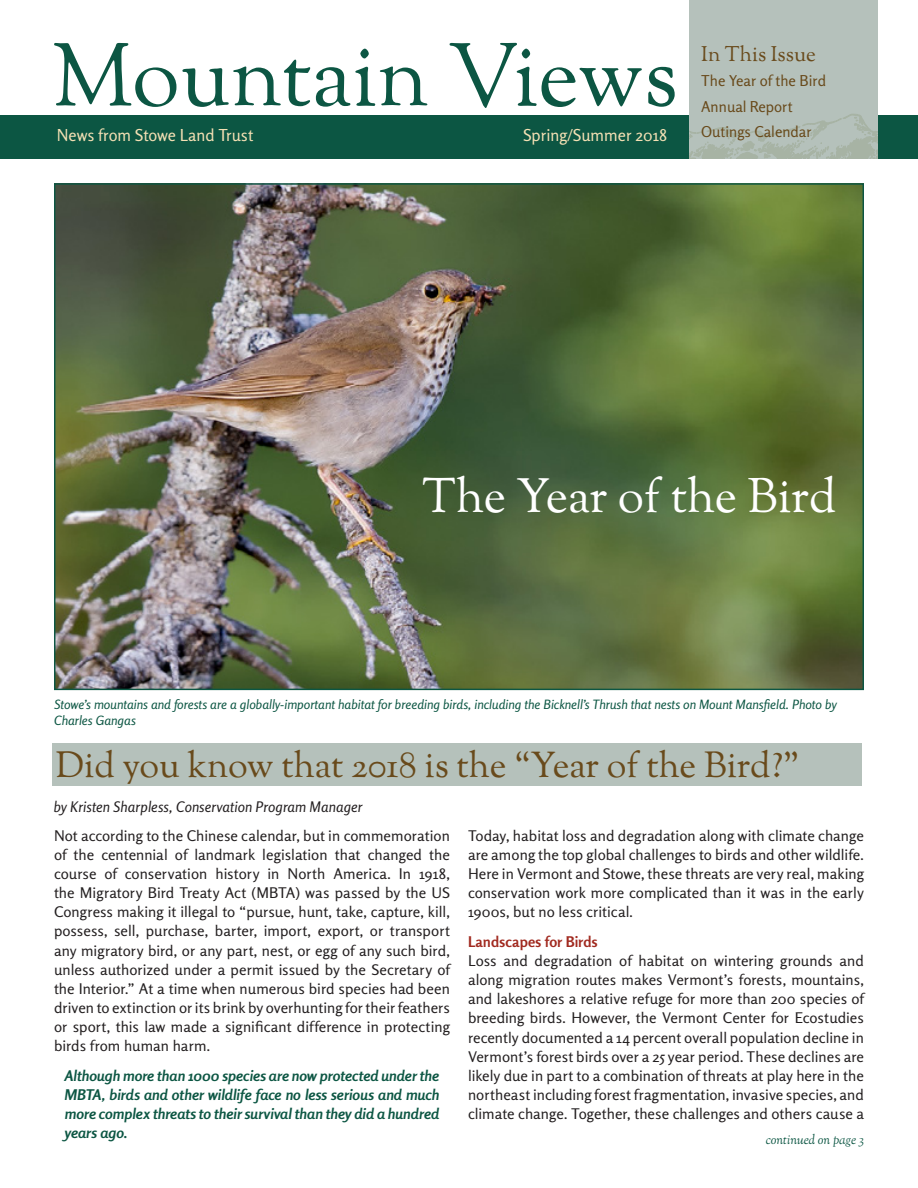
<style>
.page{position:relative;width:918px;height:1188px;background:#fff}
.page>*{position:absolute;margin:0;border:0;box-sizing:border-box;transform-origin:0 0}
.t1{font:87.9px "Goudy St M";color:#0c5643}
.t2{font:48px "Goudy St M";color:#fff}
.t3{font:36px "Goudy St M";color:#694a1b}
.t4{font:21px "Goudy St M";color:#694a1b}
.t5{font:16.5px "Rosario";color:#f4e0b4}
.t6{font:15px "Rosario";color:#694a1b}
.t7{font:14.7px/19px "Rosario";color:#231f20;text-align:justify}
.t8{font:italic 700 14.7px/19px "Rosario";letter-spacing:.01em;color:#0c5643;text-align:justify}
.t9{font:italic 14.7px "Rosario";letter-spacing:.005em;color:#231f20}
.t10{font:700 14.7px "Rosario";color:#a12a20}
.t11{font:italic 13.5px "Goudy St M";letter-spacing:-.005em;color:#0c5643;scale:.95 1}
.t12{font:italic 12.9px/15.5px "Rosario";color:#0c5643}
</style>
<div class="page">
<div style="left:0;top:115px;width:918px;height:43px;background:#0c5643"></div>
<div style="left:689px;top:0;width:189px;height:158px;background:#b5c1bb"></div>
<svg style="left:689px;top:114px;width:189px;height:45px"></svg>
<img style="left:56px;top:185px;width:806px;height:503px">
<div style="left:52px;top:743px;width:809px;height:42px;background:#b5c1bb"></div>
<p class="t1" style="left:52px;top:21px;width:627px">Mountain Views</p>
<p class="t5" style="left:57px;top:126px;width:198px">News from Stowe Land Trust</p>
<p class="t5" style="left:523px;top:126px;width:146px">Spring/Summer 2018</p>
<p class="t4" style="left:701px;top:40px;width:116px">In This Issue</p>
<p class="t6" style="left:701px;top:72px;width:126px">The Year of the Bird</p>
<p class="t6" style="left:701px;top:97px;width:93px">Annual Report</p>
<p class="t6" style="left:701px;top:123px;width:112px">Outings Calendar</p>
<p class="t2" style="left:422px;top:466px;width:416px">The Year of the Bird</p>
<p class="t12" style="left:54px;top:697px;width:784px">Stowe’s mountains and forests are a globally-important habitat for breeding birds, including the Bicknell’s Thrush that nests on Mount Mansfield. Photo by<br>Charles Gangas</p>
<p class="t3" style="left:56px;top:743px;width:746px">Did you know that 2018 is the “Year of the Bird?”</p>
<p class="t9" style="left:54px;top:798px;width:310px">by Kristen Sharpless, Conservation Program Manager</p>
<p class="t7" style="left:54px;top:826px;width:398px">Not according to the Chinese calendar, but in commemoration of the centennial of landmark legislation that changed the course of conservation history in North America. In 1918, the Migratory Bird Treaty Act (MBTA) was passed by the US Congress making it illegal to “pursue, hunt, take, capture, kill, possess, sell, purchase, barter, import, export, or transport any migratory bird, or any part, nest, or egg of any such bird, unless authorized under a permit issued by the Secretary of the Interior.” At a time when numerous bird species had been driven to extinction or its brink by overhunting for their feathers or sport, this law made a significant difference in protecting birds from human harm.</p>
<p class="t8" style="left:65px;top:1066px;width:376px">Although more than 1000 species are now protected under the MBTA, birds and other wildlife face no less serious and much more complex threats to their survival than they did a hundred years ago.</p>
<p class="t7" style="left:468px;top:826px;width:398px">Today, habitat loss and degradation along with climate change are among the top global challenges to birds and other wildlife.<br>Here in Vermont and Stowe, these threats are very real, making conservation work more complicated than it was in the early 1900s, but no less critical.</p>
<p class="t10" style="left:468px;top:933px;width:131px">Landscapes for Birds</p>
<p class="t7" style="left:468px;top:952px;width:398px">Loss and degradation of habitat on wintering grounds and along migration routes makes Vermont’s forests, mountains, and lakeshores a relative refuge for more than 200 species of breeding birds. However, the Vermont Center for Ecostudies recently documented a 14 percent overall population decline in Vermont’s forest birds over a 25 year period. These declines are likely due in part to a combination of threats at play here in the northeast including forest fragmentation, invasive species, and climate change. Together, these challenges and others cause a</p>
<p class="t11" style="left:766px;top:1132px;width:105px">continued on page 3</p>
</div>
